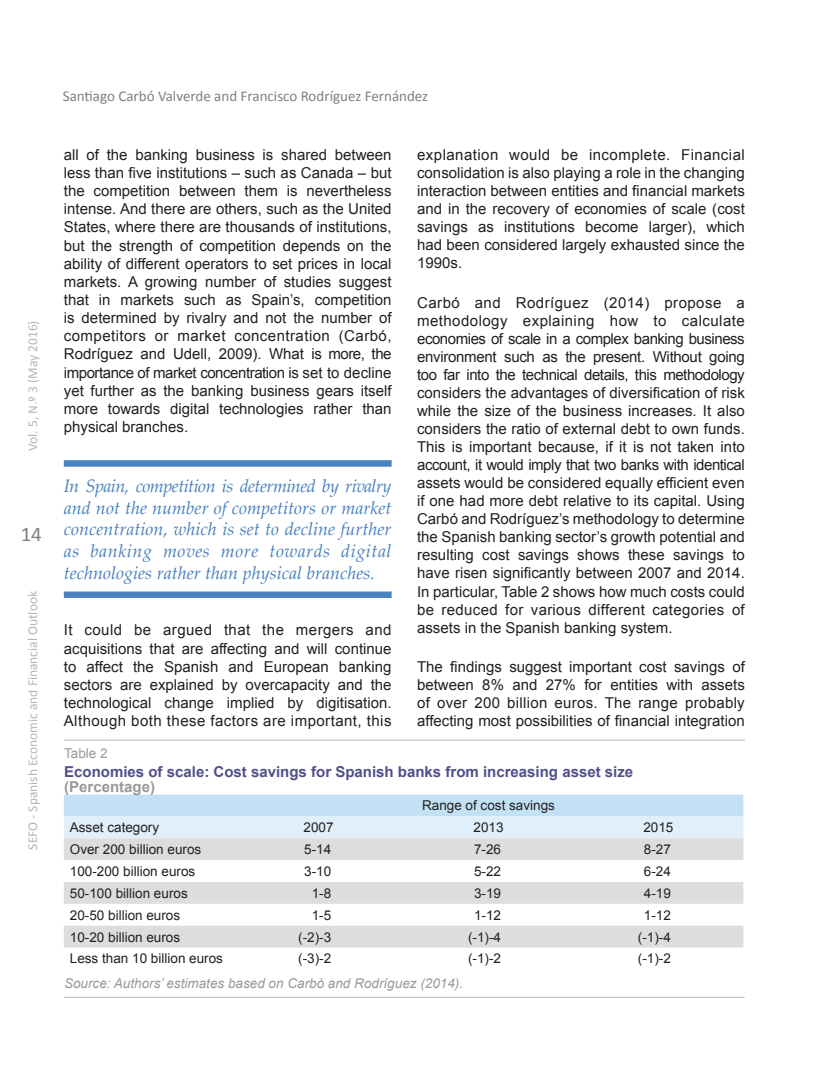
<style>
.page{position:relative;width:830px;height:1085px;background:#fff}
.page>*{position:absolute;margin:0;border:0;box-sizing:border-box;transform-origin:0 0}
.t1{font:21px "Calibri";color:#7f807f}
._14-Texto_azul_2_fil{font:italic 18px/21.8px "Palatino Linotype";color:#4a81bf;text-align:justify}
._07-Texto_general{font:15px/18px "Arial";color:#231f20;text-align:justify}
._10-Exhibit-Table__T{font:700 15px "Arial";color:#524f8a}
.t2{font:15px "Calibri";color:#7f807f}
._11-Exhibit-Table__S{font:700 15px "Arial";color:#9b9998}
._13-Table__texto{font:13.5px "Arial";color:#231f20}
.t3{font:13.5px "Calibri";color:#b7b5b5}
._12-Exhibit-Table__s{font:italic 13.5px "Arial";color:#9b9998}
._09-Exhibit-Table__p{font:13.5px "Arial";color:#9b9998}
</style>
<div class="page">
<div style="left:64px;top:460px;width:327px;height:6px;background:#4a81bf"></div>
<div style="left:64px;top:591px;width:327px;height:6px;background:#4a81bf"></div>
<svg style="left:64px;top:794px;width:679px;height:44px"></svg>
<svg style="left:64px;top:838px;width:679px;height:109px;fill:#dcdddf"></svg>
<hr style="left:64px;top:739px;width:680px;height:1px;background:#b7b5b5">
<hr style="left:64px;top:996px;width:680px;height:1px;background:#b7b5b5">
<p class="t3" style="left:24px;top:451px;width:132px;rotate:-90deg">Vol. 5, N.º 3 (May 2016)</p>
<h1 class="t1" style="left:21px;top:520px;width:23px">14</h1>
<p class="t3" style="left:24px;top:849px;width:260px;rotate:-90deg">SEFO - Spanish Economic and Financial Outlook</p>
<p class="t2" style="left:63px;top:86px;width:367px">Santiago Carbó Valverde and Francisco Rodríguez Fernández</p>
<p class="_07-Texto_general" style="left:64px;top:146px;width:329px">all of the banking business is shared between less than five institutions – such as Canada – but the competition between them is nevertheless intense. And there are others, such as the United States, where there are thousands of institutions, but the strength of competition depends on the ability of different operators to set prices in local markets. A growing number of studies suggest that in markets such as Spain’s, competition is determined by rivalry and not the number of competitors or market concentration (Carbó, Rodríguez and Udell, 2009). What is more, the importance of market concentration is set to decline yet further as the banking business gears itself more towards digital technologies rather than physical branches.</p>
<p class="_14-Texto_azul_2_fil" style="left:64px;top:474px;width:329px">In Spain, competition is determined by rivalry and not the number of competitors or market concentration, which is set to decline further as banking moves more towards digital technologies rather than physical branches.</p>
<p class="_07-Texto_general" style="left:64px;top:621px;width:329px">It could be argued that the mergers and acquisitions that are affecting and will continue to affect the Spanish and European banking sectors are explained by overcapacity and the technological change implied by digitisation.<br>Although both these factors are important, this</p>
<p class="_07-Texto_general" style="left:417px;top:146px;width:329px">explanation would be incomplete. Financial consolidation is also playing a role in the changing interaction between entities and financial markets and in the recovery of economies of scale (cost savings as institutions become larger), which had been considered largely exhausted since the 1990s.</p>
<p class="_07-Texto_general" style="left:417px;top:293px;width:329px">Carbó and Rodríguez (2014) propose a methodology explaining how to calculate economies of scale in a complex banking business environment such as the present. Without going too far into the technical details, this methodology considers the advantages of diversification of risk while the size of the business increases. It also considers the ratio of external debt to own funds.<br>This is important because, if it is not taken into account, it would imply that two banks with identical assets would be considered equally efficient even if one had more debt relative to its capital. Using Carbó and Rodríguez’s methodology to determine the Spanish banking sector’s growth potential and resulting cost savings shows these savings to have risen significantly between 2007 and 2014.<br>In particular, Table 2 shows how much costs could be reduced for various different categories of assets in the Spanish banking system.</p>
<p class="_07-Texto_general" style="left:417px;top:657px;width:329px">The findings suggest important cost savings of between 8% and 27% for entities with assets of over 200 billion euros. The range probably affecting most possibilities of financial integration</p>
<p class="_09-Exhibit-Table__p" style="left:64px;top:743px;width:45px">Table 2</p>
<p class="_10-Exhibit-Table__T" style="left:64px;top:761px;width:570px">Economies of scale: Cost savings for Spanish banks from increasing asset size</p>
<p class="_11-Exhibit-Table__S" style="left:64px;top:776px;width:92px">(Percentage)</p>
<p class="_13-Table__texto" style="left:422px;top:796px;width:134px">Range of cost savings</p>
<p class="_13-Table__texto" style="left:70px;top:818px;width:91px">Asset category</p>
<p class="_13-Table__texto" style="left:303px;top:818px;width:32px">2007</p>
<p class="_13-Table__texto" style="left:473px;top:818px;width:32px">2013</p>
<p class="_13-Table__texto" style="left:643px;top:818px;width:32px">2015</p>
<p class="_13-Table__texto" style="left:70px;top:840px;width:133px">Over 200 billion euros</p>
<p class="_13-Table__texto" style="left:304px;top:840px;width:29px">5-14</p>
<p class="_13-Table__texto" style="left:474px;top:840px;width:29px">7-26</p>
<p class="_13-Table__texto" style="left:643px;top:840px;width:29px">8-27</p>
<p class="_13-Table__texto" style="left:70px;top:862px;width:127px">100-200 billion euros</p>
<p class="_13-Table__texto" style="left:304px;top:862px;width:29px">3-10</p>
<p class="_13-Table__texto" style="left:474px;top:862px;width:29px">5-22</p>
<p class="_13-Table__texto" style="left:643px;top:862px;width:29px">6-24</p>
<p class="_13-Table__texto" style="left:70px;top:884px;width:119px">50-100 billion euros</p>
<p class="_13-Table__texto" style="left:311px;top:884px;width:21px">1-8</p>
<p class="_13-Table__texto" style="left:474px;top:884px;width:29px">3-19</p>
<p class="_13-Table__texto" style="left:643px;top:884px;width:29px">4-19</p>
<p class="_13-Table__texto" style="left:70px;top:905px;width:112px">20-50 billion euros</p>
<p class="_13-Table__texto" style="left:311px;top:905px;width:21px">1-5</p>
<p class="_13-Table__texto" style="left:474px;top:905px;width:29px">1-12</p>
<p class="_13-Table__texto" style="left:643px;top:905px;width:29px">1-12</p>
<p class="_13-Table__texto" style="left:70px;top:927px;width:112px">10-20 billion euros</p>
<p class="_13-Table__texto" style="left:298px;top:927px;width:34px">(-2)-3</p>
<p class="_13-Table__texto" style="left:468px;top:927px;width:34px">(-1)-4</p>
<p class="_13-Table__texto" style="left:637px;top:927px;width:34px">(-1)-4</p>
<p class="_13-Table__texto" style="left:70px;top:949px;width:155px">Less than 10 billion euros</p>
<p class="_13-Table__texto" style="left:298px;top:949px;width:34px">(-3)-2</p>
<p class="_13-Table__texto" style="left:468px;top:949px;width:34px">(-1)-2</p>
<p class="_13-Table__texto" style="left:637px;top:949px;width:34px">(-1)-2</p>
<p class="_12-Exhibit-Table__s" style="left:64px;top:974px;width:400px">Source: Authors’ estimates based on Carbó and Rodríguez (2014).</p>
</div>
